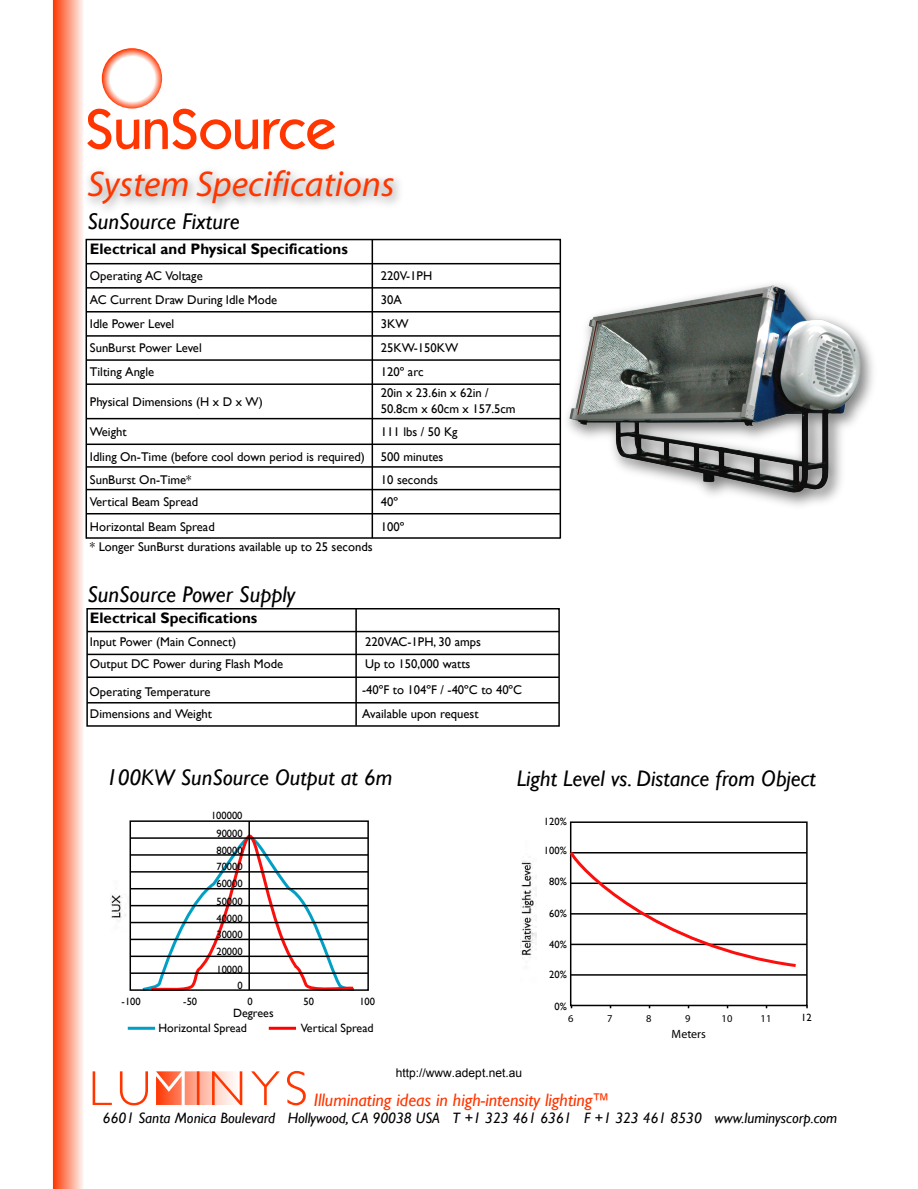
<style>
.page{position:relative;width:918px;height:1189px;background:#fff}
.page>*{position:absolute;margin:0;border:0;box-sizing:border-box;transform-origin:0 0}
.t1{font:italic 36px "Myriad";color:#ff3600}
.t2{font:italic 22.65px "Gill Sans";color:#000}
.t3{font:italic 22.5px "Gill Sans";color:#000}
.t4{font:italic 18px "Gill Sans";color:#ff3600}
.t5{font:700 15.15px "Gill Sans";color:#000}
.t6{font:italic 15px "Gill Sans";color:#000}
.t7{font:12.6px/24px "Gill Sans";color:#000}
.t8{font:12px/15.8px "Gill Sans";color:#000}
.t9{font:12px "Arial";color:#000}
.t10{font:12px "Myriad";color:#000}
.t11{font:10.5px "Gill Sans";color:#000}
.t12{font:10.5px "Myriad";color:#000}
</style>
<div class="page">
<svg style="left:156px;top:1071px;width:26px;height:33px"></svg>
<svg style="left:185px;top:1071px;width:27px;height:33px"></svg>
<svg style="left:93px;top:1071px;width:19px;height:33px"></svg>
<svg style="left:120px;top:1071px;width:28px;height:33px"></svg>
<hr style="left:197px;top:1070px;width:2px;height:34px;background:#ff3600">
<svg style="left:212px;top:1071px;width:30px;height:33px"></svg>
<svg style="left:251px;top:1071px;width:29px;height:33px"></svg>
<svg style="left:287px;top:1070px;width:19px;height:34px"></svg>
<svg style="left:53px;top:0;width:31px;height:1188px;background:#ff987c"></svg>
<svg style="left:86px;top:608px;width:474px;height:119px"></svg>
<svg style="left:85px;top:238px;width:477px;height:301px"></svg>
<img style="left:557px;top:274px;width:316px;height:241px">
<img style="left:569px;top:285px;width:291px;height:207px">
<img style="left:520px;top:857px;width:17px;height:101px">
<div style="left:570px;top:821px;width:238px;height:184px;border:2px solid #000"></div>
<svg style="left:609px;top:1003px;width:3px;height:6px"></svg>
<svg style="left:570px;top:1003px;width:3px;height:6px"></svg>
<svg style="left:648px;top:1003px;width:3px;height:6px"></svg>
<svg style="left:687px;top:1003px;width:3px;height:6px"></svg>
<svg style="left:726px;top:1003px;width:3px;height:6px"></svg>
<svg style="left:765px;top:1003px;width:3px;height:6px"></svg>
<svg style="left:806px;top:1003px;width:2px;height:6px"></svg>
<svg style="left:569px;top:848px;width:239px;height:128px"></svg>
<svg style="left:87px;top:109px;width:52px;height:40px"></svg>
<svg style="left:145px;top:109px;width:113px;height:40px"></svg>
<svg style="left:264px;top:119px;width:71px;height:31px"></svg>
<svg style="left:102px;top:48px;width:60px;height:60px"></svg>
<img style="left:110px;top:894px;width:16px;height:27px">
<svg style="left:129px;top:820px;width:240px;height:171px"></svg>
<svg style="left:127px;top:1026px;width:29px;height:4px"></svg>
<svg style="left:268px;top:1026px;width:29px;height:4px"></svg>
<p class="t1" style="left:87px;top:166px;width:309px">System Specifications</p>
<p class="t2" style="left:87px;top:208px;width:154px">SunSource Fixture</p>
<p class="t5" style="left:90px;top:240px;width:259px">Electrical and Physical Specifications</p>
<p class="t7" style="left:90px;top:263px;width:189px">Operating AC Voltage<br>AC Current Draw During Idle Mode<br>Idle Power Level<br>SunBurst Power Level<br>Tilting Angle</p>
<p class="t7" style="left:90px;top:389px;width:174px">Physical Dimensions (H x D x W)</p>
<p class="t7" style="left:90px;top:420px;width:38px">Weight</p>
<p class="t7" style="left:90px;top:445px;width:277px;line-height:22.8px">Idling On-Time (before cool down period is required)<br>SunBurst On-Time*<br>Vertical Beam Spread</p>
<p class="t7" style="left:90px;top:515px;width:126px">Horizontal Beam Spread</p>
<p class="t7" style="left:90px;top:534px;width:284px">* Longer SunBurst durations available up to 25 seconds</p>
<p class="t7" style="left:381px;top:263px;width:79px">220V-1PH<br>30A<br>3KW<br>25KW-150KW<br>120º arc</p>
<p class="t7" style="left:381px;top:384px;width:136px;line-height:16.5px">20in x 23.6in x 62in /<br>50.8cm x 60cm x 157.5cm</p>
<p class="t7" style="left:381px;top:420px;width:78px">111 lbs / 50 Kg</p>
<p class="t7" style="left:381px;top:445px;width:64px;line-height:22.8px">500 minutes<br>10 seconds<br>40º</p>
<p class="t7" style="left:381px;top:515px;width:25px">100º</p>
<p class="t2" style="left:87px;top:580px;width:210px">SunSource Power Supply</p>
<p class="t5" style="left:90px;top:609px;width:169px">Electrical Specifications</p>
<p class="t7" style="left:90px;top:630px;width:195px;line-height:22.6px">Input Power (Main Connect)<br>Output DC Power during Flash Mode</p>
<p class="t7" style="left:90px;top:679px;width:124px;line-height:23px">Operating Temperature<br>Dimensions and Weight</p>
<p class="t7" style="left:365px;top:630px;width:117px;line-height:22.6px">220VAC-1PH, 30 amps<br>Up to 150,000 watts</p>
<p class="t7" style="left:362px;top:678px;width:162px">-40ºF to 104ºF / -40ºC to 40ºC<br>Available upon request</p>
<p class="t3" style="left:106px;top:764px;width:288px">100KW SunSource Output at 6m</p>
<p class="t11" style="left:211px;top:809px;width:33px">100000</p>
<p class="t11" style="left:216px;top:827px;width:28px">90000</p>
<p class="t11" style="left:216px;top:844px;width:28px">80000</p>
<p class="t11" style="left:216px;top:860px;width:28px">70000</p>
<p class="t11" style="left:216px;top:877px;width:28px">60000</p>
<p class="t11" style="left:216px;top:895px;width:28px">50000</p>
<p class="t11" style="left:216px;top:911px;width:28px">40000</p>
<p class="t11" style="left:216px;top:928px;width:28px">30000</p>
<p class="t11" style="left:216px;top:944px;width:28px">20000</p>
<p class="t11" style="left:216px;top:962px;width:28px">10000</p>
<p class="t11" style="left:237px;top:979px;width:7px">0</p>
<p class="t11" style="left:122px;top:995px;width:21px">-100</p>
<p class="t11" style="left:183px;top:995px;width:15px">-50</p>
<p class="t11" style="left:248px;top:995px;width:7px">0</p>
<p class="t11" style="left:303px;top:995px;width:12px">50</p>
<p class="t11" style="left:359px;top:995px;width:17px">100</p>
<p class="t8" style="left:159px;top:1004px;width:117px;text-indent:75px">Degrees<br>Horizontal Spread</p>
<p class="t8" style="left:301px;top:1020px;width:74px">Vertical Spread</p>
<p class="t3" style="left:517px;top:764px;width:300px">Light Level vs. Distance from Object</p>
<p class="t11" style="left:544px;top:815px;width:24px">120%</p>
<p class="t11" style="left:544px;top:843px;width:24px">100%</p>
<p class="t11" style="left:549px;top:875px;width:19px">80%</p>
<p class="t11" style="left:549px;top:906px;width:19px">60%</p>
<p class="t11" style="left:549px;top:938px;width:19px">40%</p>
<p class="t11" style="left:549px;top:968px;width:19px">20%</p>
<p class="t11" style="left:554px;top:999px;width:14px">0%</p>
<p class="t10" style="left:672px;top:1027px;width:36px">Meters</p>
<p class="t12" style="left:568px;top:1012px;width:7px">6</p>
<p class="t12" style="left:607px;top:1012px;width:7px">7</p>
<p class="t12" style="left:646px;top:1012px;width:7px">8</p>
<p class="t12" style="left:685px;top:1012px;width:7px">9</p>
<p class="t12" style="left:722px;top:1012px;width:12px">10</p>
<p class="t12" style="left:761px;top:1012px;width:12px">11</p>
<p class="t11" style="left:801px;top:1011px;width:12px">12</p>
<p class="t9" style="left:396px;top:1064px;width:128px">http://www.adept.net.au</p>
<p class="t4" style="left:314px;top:1088px;width:298px">Illuminating ideas in high-intensity lighting™</p>
<p class="t6" style="left:103px;top:1109px;width:736px">6601 Santa Monica Boulevard Hollywood, CA 90038 USA T +1 323 461 6361 F +1 323 461 8530 www.luminyscorp.com</p>
</div>
